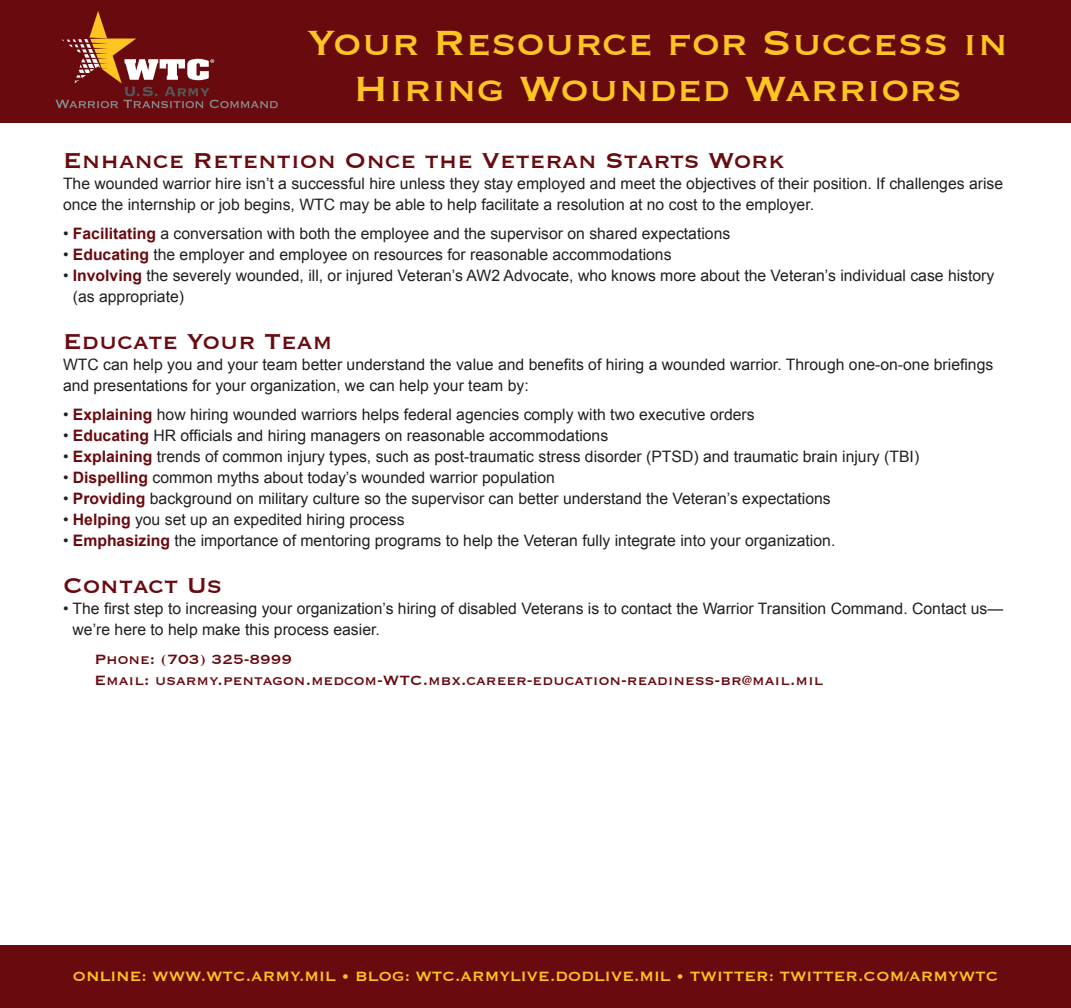
<style>
.page{position:relative;width:1071px;height:1008px;background:#fff}
.page>*{position:absolute;margin:0;border:0;box-sizing:border-box;transform-origin:0 0}
.t1{font:45.5px/45.5px "Copperplate";color:#fec422;text-align:center}
.t2{font:28px "Copperplate";color:#690a0f}
.t3{font:17.5px/21px "Copperplate";color:#690a0f}
.t4{font:17.5px "Copperplate";color:#fec422}
.t5{font:15.75px/21px "Arial";color:#231f20}
.s1{font-weight:700;color:#690a0f}
</style>
<div class="page">
<div style="left:0;top:0;width:1071px;height:122px;background:#690a0f"></div>
<div style="left:0;top:945px;width:1071px;height:63px;background:#690a0f"></div>
<svg style="left:55px;top:11px;width:223px;height:97px"></svg>
<h1 class="t1" style="left:307px;top:17px;width:702px">Your Resource for Success in<br>Hiring Wounded Warriors</h1>
<h2 class="t2" style="left:63px;top:142px;width:722px">Enhance Retention Once the Veteran Starts Work</h2>
<p class="t5" style="left:63px;top:173px;width:942px">The wounded warrior hire isn’t a successful hire unless they stay employed and meet the objectives of their position. If challenges arise once the internship or job begins, WTC may be able to help facilitate a resolution at no cost to the employer.</p>
<p class="t5" style="left:63px;top:223px;width:669px">• <span class="s1">Facilitating</span> a conversation with both the employee and the supervisor on shared expectations</p>
<p class="t5" style="left:63px;top:244px;width:610px">• <span class="s1">Educating</span> the employer and employee on resources for reasonable accommodations</p>
<p class="t5" style="left:73px;top:264px;width:923px;text-indent:-10px">• <span class="s1">Involving</span> the severely wounded, ill, or injured Veteran’s AW2 Advocate, who knows more about the Veteran’s individual case history (as appropriate)</p>
<h2 class="t2" style="left:63px;top:323px;width:271px">Educate Your Team</h2>
<p class="t5" style="left:63px;top:354px;width:932px">WTC can help you and your team better understand the value and benefits of hiring a wounded warrior. Through one-on-one briefings and presentations for your organization, we can help your team by:</p>
<p class="t5" style="left:63px;top:404px;width:693px">• <span class="s1">Explaining</span> how hiring wounded warriors helps federal agencies comply with two executive orders</p>
<p class="t5" style="left:63px;top:425px;width:547px">• <span class="s1">Educating</span> HR officials and hiring managers on reasonable accommodations</p>
<p class="t5" style="left:63px;top:446px;width:858px">• <span class="s1">Explaining</span> trends of common injury types, such as post-traumatic stress disorder (PTSD) and traumatic brain injury (TBI)</p>
<p class="t5" style="left:63px;top:467px;width:493px">• <span class="s1">Dispelling</span> common myths about today’s wounded warrior population</p>
<p class="t5" style="left:63px;top:488px;width:769px">• <span class="s1">Providing</span> background on military culture so the supervisor can better understand the Veteran’s expectations</p>
<p class="t5" style="left:63px;top:509px;width:343px">• <span class="s1">Helping</span> you set up an expedited hiring process</p>
<p class="t5" style="left:63px;top:530px;width:774px">• <span class="s1">Emphasizing</span> the importance of mentoring programs to help the Veteran fully integrate into your organization.</p>
<h2 class="t2" style="left:63px;top:567px;width:161px">Contact Us</h2>
<p class="t5" style="left:73px;top:598px;width:932px;text-indent:-10px">• The first step to increasing your organization’s hiring of disabled Veterans is to contact the Warrior Transition Command. Contact us— we’re here to help make this process easier.</p>
<p class="t3" style="left:94px;top:647px;width:731px">Phone: (703) 325-8999<br>Email: usarmy.pentagon.medcom-WTC.mbx.career-education-readiness-br@mail.mil</p>
<p class="t4" style="left:72px;top:965px;width:928px">Online: www.WTC.army.mil • Blog: WTC.armylive.dodlive.mil • Twitter: twitter.co m/armyWTC</p>
</div>
